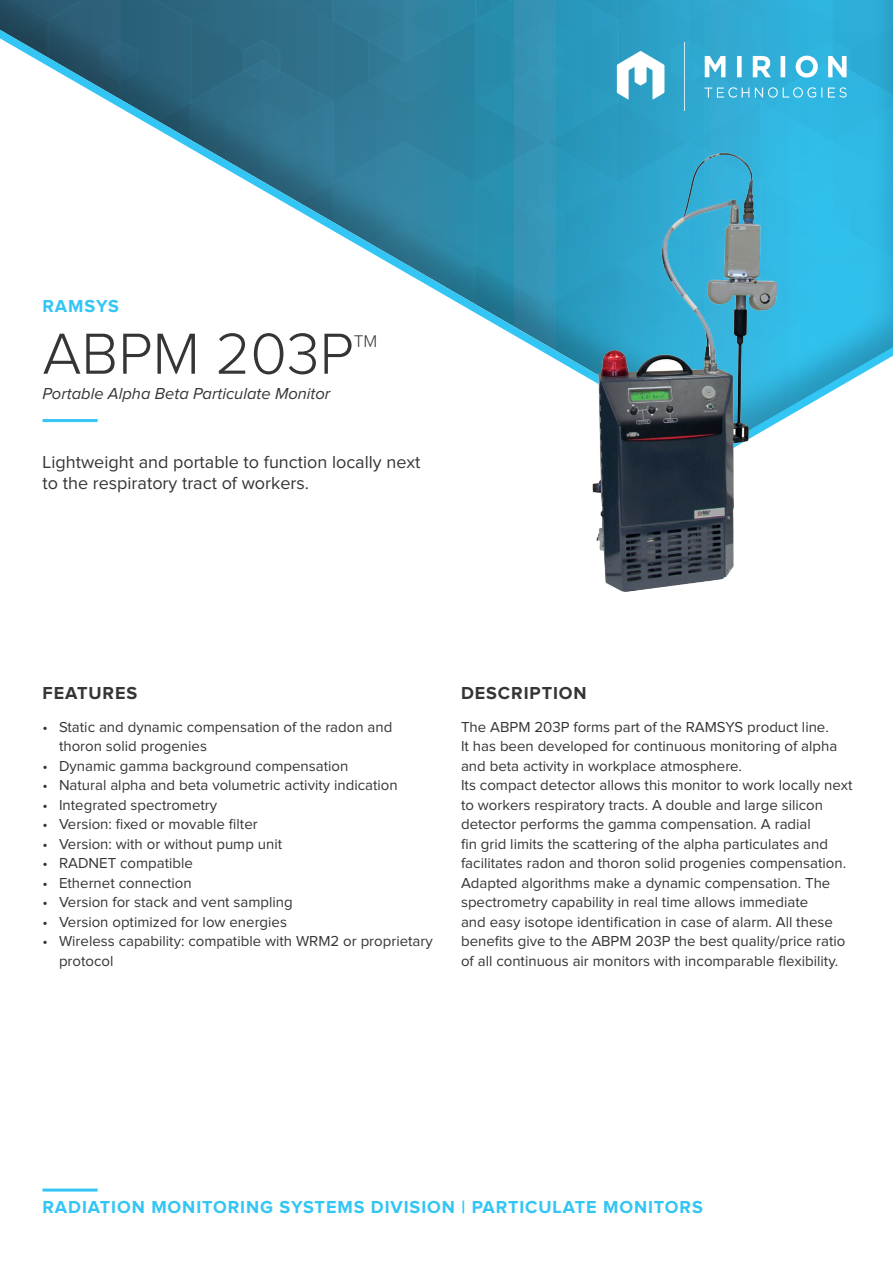
<style>
.page{position:relative;width:893px;height:1263px;background:#fff}
.page>*{position:absolute;margin:0;border:0;box-sizing:border-box;transform-origin:0 0}
.t1{font:300 60px "Proxima Nova";color:#363536}
.t2{font:18px/21px "Proxima Nova";color:#363536}
.t3{font:700 18px "Proxima Nova";letter-spacing:.05em;color:#33c5f3}
.t4{font:700 18px "Proxima Nova";letter-spacing:.05em;color:#363536}
.t5{font:300 17.55px "Proxima Nova";color:#363536}
.t6{font:italic 16.5px "Proxima Nova";color:#363536}
.t7{font:15px/19.5px "Proxima Nova";color:#363536}
</style>
<div class="page">
<svg style="left:0;top:0;width:893px;height:423px"></svg>
<img style="left:612px;top:43px;width:238px;height:67px">
<hr style="left:43px;top:419px;width:55px;height:3px;background:#33c5f3">
<hr style="left:43px;top:1188px;width:55px;height:3px;background:#33c5f3">
<img style="left:568px;top:142px;width:213px;height:450px">
<p class="t3" style="left:43px;top:298px;width:78px">RAMSYS</p>
<h1 class="t1" style="left:43px;top:326px;width:313px">ABPM 203P</h1>
<p class="t5" style="left:354px;top:333px;width:25px">TM</p>
<p class="t6" style="left:43px;top:386px;width:289px">Portable Alpha Beta Particulate Monitor</p>
<p class="t2" style="left:43px;top:452px;width:379px">Lightweight and portable to function locally next to the respiratory tract of workers.</p>
<p class="t4" style="left:43px;top:685px;width:96px">FEATURES</p>
<p class="t4" style="left:461px;top:685px;width:127px">DESCRIPTION</p>
<p class="t7" style="left:59px;top:718px;width:335px;text-indent:-16px">• Static and dynamic compensation of the radon and thoron solid progenies</p>
<p class="t7" style="left:43px;top:757px;width:307px">• Dynamic gamma background compensation</p>
<p class="t7" style="left:43px;top:776px;width:357px">• Natural alpha and beta volumetric activity indication</p>
<p class="t7" style="left:43px;top:796px;width:176px">• Integrated spectrometry</p>
<p class="t7" style="left:43px;top:815px;width:217px">• Version: fixed or movable filter</p>
<p class="t7" style="left:43px;top:835px;width:241px">• Version: with or without pump unit</p>
<p class="t7" style="left:43px;top:854px;width:152px">• RADNET compatible</p>
<p class="t7" style="left:43px;top:874px;width:151px">• Ethernet connection</p>
<p class="t7" style="left:43px;top:893px;width:252px">• Version for stack and vent sampling</p>
<p class="t7" style="left:43px;top:913px;width:246px">• Version optimized for low energies</p>
<p class="t7" style="left:59px;top:932px;width:375px;text-indent:-16px">• Wireless capability: compatible with WRM2 or proprietary protocol</p>
<p class="t7" style="left:461px;top:718px;width:393px">The ABPM 203P forms part of the RAMSYS product line.<br>It has been developed for continuous monitoring of alpha and beta activity in workplace atmosphere.<br>Its compact detector allows this monitor to work locally next to workers respiratory tracts. A double and large silicon detector performs the gamma compensation. A radial<br>fin grid limits the scattering of the alpha particulates and facilitates radon and thoron solid progenies compensation.<br>Adapted algorithms make a dynamic compensation. The spectrometry capability in real time allows immediate<br>and easy isotope identification in case of alarm. All these benefits give to the ABPM 203P the best quality/price ratio of all continuous air monitors with incomparable flexibility.</p>
<p class="t3" style="left:43px;top:1199px;width:662px">RADIATION MONITORING SYSTEMS DIVISION | PARTICULATE MONITORS</p>
</div>
